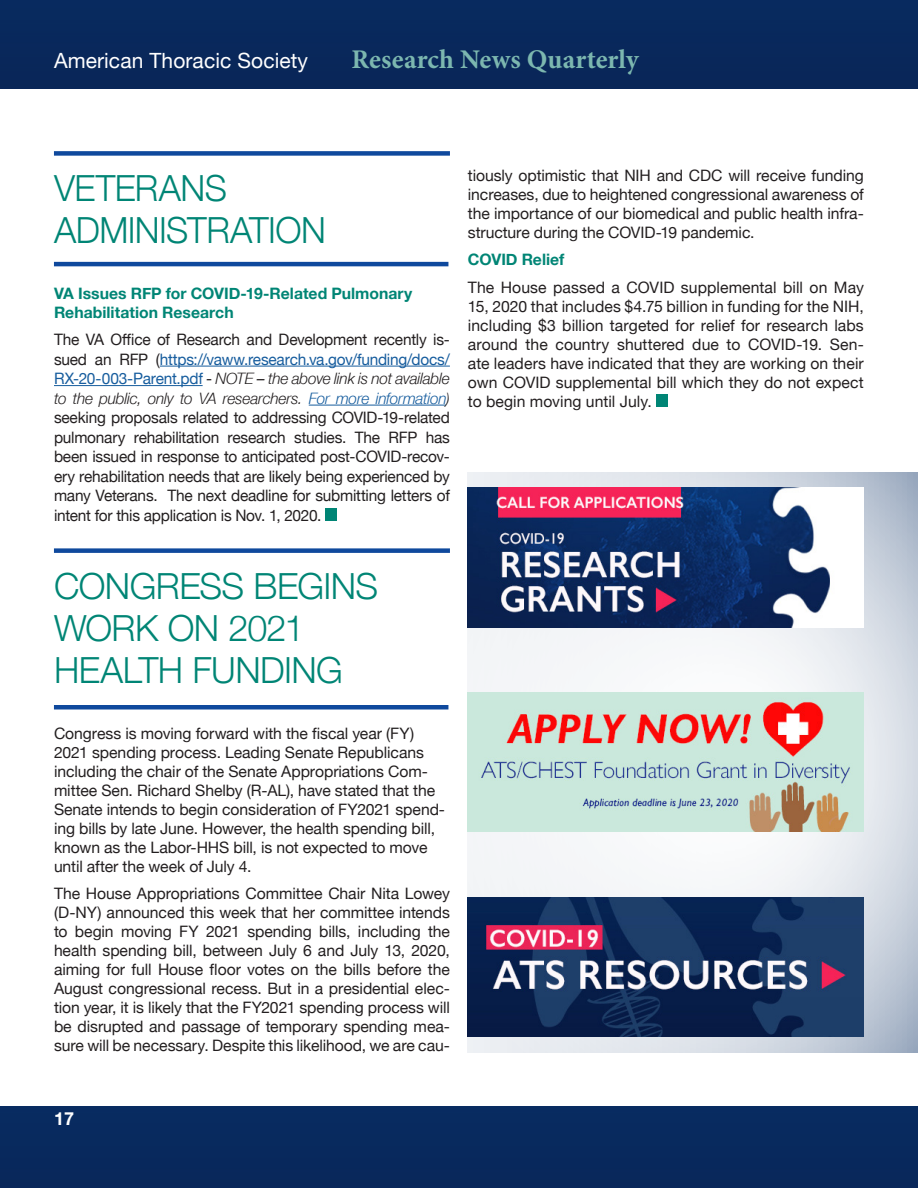
<style>
.page{position:relative;width:918px;height:1188px;background:#fff}
.page>*{position:absolute;margin:0;border:0;box-sizing:border-box;transform-origin:0 0}
.Regular_Paragraph{font:300 36px/42px "Helvetica Neue";letter-spacing:-.015em;color:#008575}
.Justified_Regular_Pa{font:300 36px/42px "Helvetica Neue";letter-spacing:-.015em;color:#008575}
.t1{font:700 27px "Minion Pro";letter-spacing:.005em;color:#7cb7af}
.t2{font:21px "Helvetica Neue";letter-spacing:.005em;color:#fff}
.t3{font:700 18px "Helvetica Neue";color:#fff}
.Regular_Paragraph-2{font:15.75px/18.9px "Helvetica Neue";letter-spacing:-.005em;color:#231f20;text-align:justify}
.Justified_Regular_Pa-2{font:15.75px/19.5px "Helvetica Neue";letter-spacing:-.015em;color:#231f20;text-align:justify}
.Green_Header{font:700 15.75px/18.9px "Helvetica Neue";color:#008575}
.Regular_Paragraph-3{font:700 15.75px "Helvetica Neue";color:#008575}
.s1{color:#175d9e}
.s2{font-style:italic}
.s3{font-style:italic;color:#175d9e}
</style>
<div class="page">
<svg style="left:468px;top:472px;width:450px;height:580px"></svg>
<div style="left:0;top:0;width:835px;height:89px;background:#09285c"></div>
<div style="left:835px;top:0;width:83px;height:89px;background:#09285c"></div>
<div style="left:0;top:1106px;width:838px;height:82px;background:#08295d"></div>
<div style="left:838px;top:1106px;width:80px;height:82px;background:#08295d"></div>
<hr style="left:160px;top:366px;width:290px;height:1px;background:#175d9e">
<hr style="left:54px;top:385px;width:149px;height:1px;background:#175d9e">
<hr style="left:309px;top:405px;width:137px;height:1px;background:#175d9e">
<div style="left:325px;top:508px;width:12px;height:13px;background:#008575"></div>
<div style="left:656px;top:394px;width:12px;height:13px;background:#008575"></div>
<div style="left:54px;top:548px;width:396px;height:5px;background:#0f499d"></div>
<div style="left:54px;top:151px;width:396px;height:5px;background:#0f499d"></div>
<div style="left:54px;top:705px;width:394px;height:5px;background:#0f499d"></div>
<hr style="left:54px;top:262px;width:394px;height:4px;background:#0f499d">
<img style="left:468px;top:488px;width:396px;height:139px">
<img style="left:468px;top:692px;width:396px;height:140px">
<img style="left:468px;top:897px;width:396px;height:140px">
<p class="t2" style="left:54px;top:45px;width:256px">American Thoracic Society</p>
<p class="t1" style="left:352px;top:40px;width:289px">Research News Quarterly</p>
<p class="Justified_Regular_Pa" style="left:54px;top:164px;width:273px">VETERANS<br>ADMINISTRATION</p>
<p class="Green_Header" style="left:54px;top:284px;width:360px">VA Issues RFP for COVID-19-Related Pulmonary<br>Rehabilitation Research</p>
<p class="Justified_Regular_Pa-2" style="left:54px;top:331px;width:397px">The VA Office of Research and Development recently is&shy;sued an RFP (<span class="s1">https://vaww.research.va.gov/funding/docs/ RX-20-003-Parent.pdf</span> - <span class="s2">NOTE – the above link is not available to the public, only to VA researchers.</span> <span class="s3">For more information</span><span class="s2">) </span>seeking proposals related to addressing COVID-19-related pulmonary rehabilitation research studies. The RFP has been issued in response to anticipated post-COVID-recov&shy;ery rehabilitation needs that are likely being experienced by many Veterans. The next deadline for submitting letters of intent for this application is Nov. 1, 2020.</p>
<p class="Regular_Paragraph-2" style="left:468px;top:167px;width:397px">tiously optimistic that NIH and CDC will receive funding increases, due to heightened congressional awareness of the importance of our biomedical and public health infra&shy;structure during the COVID-19 pandemic.</p>
<p class="Regular_Paragraph-3" style="left:468px;top:250px;width:98px">COVID Relief</p>
<p class="Regular_Paragraph-2" style="left:468px;top:279px;width:397px">The House passed a COVID supplemental bill on May 15, 2020 that includes $4.75 billion in funding for the NIH, including $3 billion targeted for relief for research labs around the country shuttered due to COVID-19. Sen&shy;ate leaders have indicated that they are working on their own COVID supplemental bill which they do not expect to begin moving until July.</p>
<p class="Regular_Paragraph" style="left:54px;top:563px;width:326px">CONGRESS BEGINS<br>WORK ON 2021<br>HEALTH FUNDING</p>
<p class="Regular_Paragraph-2" style="left:54px;top:725px;width:393px;text-align:left">Congress is moving forward with the fiscal year (FY)<br>2021 spending process. Leading Senate Republicans including the chair of the Senate Appropriations Com&shy;mittee Sen. Richard Shelby (R-AL), have stated that the Senate intends to begin consideration of FY2021 spend&shy;ing bills by late June. However, the health spending bill, known as the Labor-HHS bill, is not expected to move until after the week of July 4.</p>
<p class="Regular_Paragraph-2" style="left:54px;top:885px;width:397px">The House Appropriations Committee Chair Nita Lowey (D-NY) announced this week that her committee intends to begin moving FY 2021 spending bills, including the health spending bill, between July 6 and July 13, 2020, aiming for full House floor votes on the bills before the August congressional recess. But in a presidential elec&shy;tion year, it is likely that the FY2021 spending process will be disrupted and passage of temporary spending mea&shy;sure will be necessary. Despite this likelihood, we are cau-</p>
<p class="t3" style="left:54px;top:1107px;width:22px">17</p>
</div>
